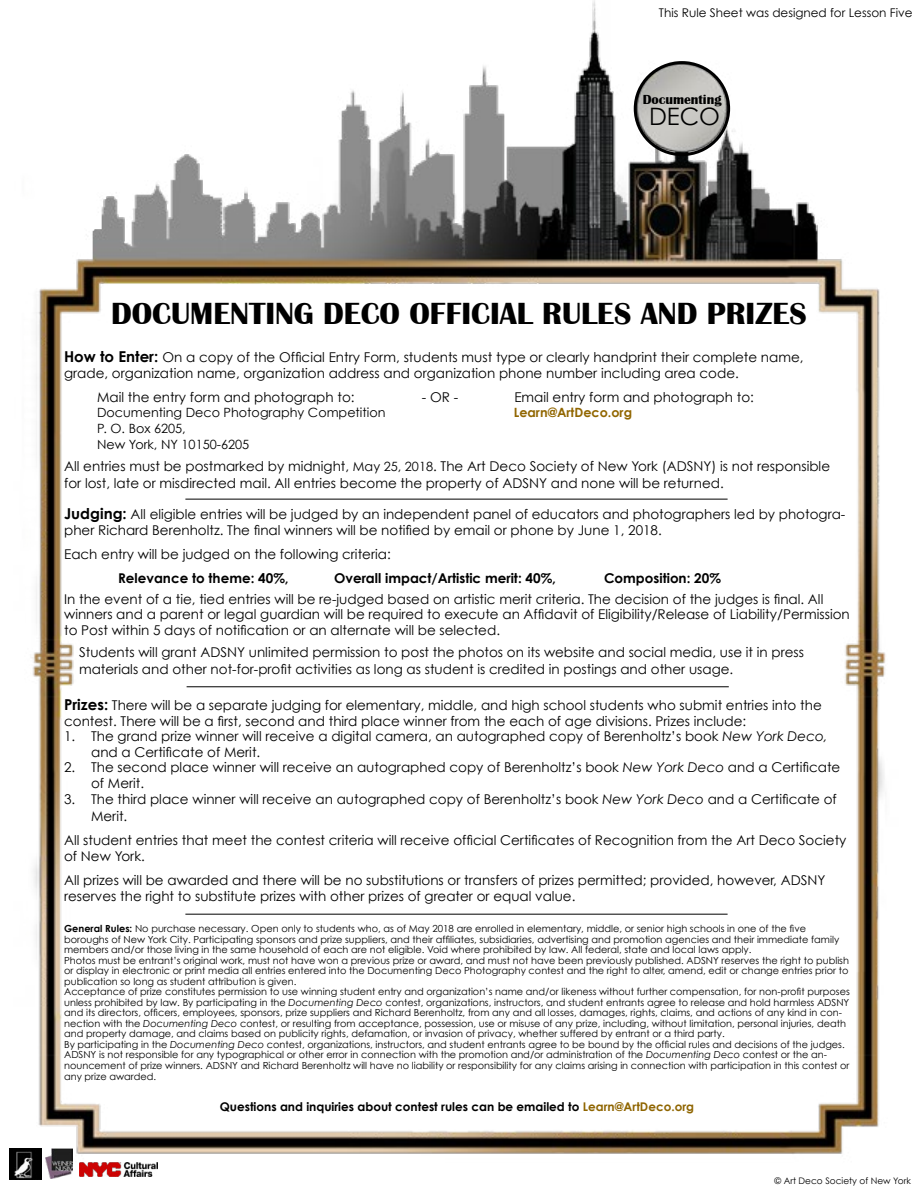
<style>
.page{position:relative;width:918px;height:1188px;background:#fff}
.page>*{position:absolute;margin:0;border:0;box-sizing:border-box;transform-origin:0 0}
.t1{font:700 31.5px "Britannic";color:#000}
.t2{font:24px "Century Gothic";color:#000}
.t3{font:13.5px/16.2px "Century Gothic";color:#000}
.t4{font:700 13.5px "Century Gothic";color:#000}
.t5{font:700 13.5px "Britannic";color:#000}
.t6{font:12.75px/16.2px "Century Gothic";color:#000}
.t7{font:700 12.75px "Century Gothic";color:#916600}
.t8{font:700 12px "Century Gothic";color:#000}
.t9{font:12px "Century Gothic";color:#000}
.t10{font:9.75px/10.5px "Century Gothic";color:#000}
.t11{font:9px "Century Gothic";color:#000}
.s1{font-weight:700;font-size:15px}
.s2{font-size:12.75px}
.s3{font-style:italic}
.s4{font-weight:700}
.s5{color:#8f6500}
</style>
<div class="page">
<img style="left:9px;top:0;width:877px;height:1179px">
<div style="left:634px;top:61px;width:96px;height:95px;border:3px solid #000;border-radius:50%"></div>
<hr style="left:185px;top:499px;width:543px;height:1px;background:#000">
<hr style="left:187px;top:686px;width:542px;height:1px;background:#000">
<hr style="left:185px;top:914px;width:543px;height:1px;background:#000">
<img style="left:79px;top:1163px;width:78px;height:14px">
<img style="left:45px;top:1148px;width:28px;height:30px">
<img style="left:9px;top:1149px;width:33px;height:31px">
<p class="t9" style="left:659px;top:5px;width:255px">This Rule Sheet was designed for Lesson Five</p>
<p class="t5" style="left:643px;top:92px;width:80px">Documenting</p>
<h2 class="t2" style="left:649px;top:101px;width:73px">DECO</h2>
<h1 class="t1" style="left:111px;top:298px;width:697px">DOCUMENTING DECO OFFICIAL RULES AND PRIZES</h1>
<p class="t3" style="left:64px;top:349px;width:741px"><span class="s1">How to Enter:</span> On a copy of the Official Entry Form, students must type or clearly handprint their complete name, grade, organization name, organization address and organization phone number including area code.</p>
<p class="t3" style="left:97px;top:389px;width:259px">Mail the entry form and photograph to:</p>
<p class="t3" style="left:422px;top:389px;width:38px">- OR -</p>
<p class="t3" style="left:514px;top:389px;width:241px">Email entry form and photograph to:</p>
<p class="t6" style="left:97px;top:404px;width:290px">Documenting Deco Photography Competition</p>
<p class="t7" style="left:514px;top:405px;width:120px">Learn@ArtDeco.org</p>
<p class="t6" style="left:97px;top:420px;width:154px">P. O. Box 6205,<br>New York, NY 10150-6205</p>
<p class="t3" style="left:64px;top:458px;width:768px">All entries must be postmarked by midnight, <span class="s2">May 25, 2018</span>. The Art Deco Society of New York (ADSNY) is not responsible for lost, late or misdirected mail. All entries become the property of ADSNY and none will be returned.</p>
<p class="t3" style="left:64px;top:506px;width:783px"><span class="s1">Judging:</span> All eligible entries will be judged by an independent panel of educators and photographers led by photogra&shy;pher Richard Berenholtz. The final winners will be notified by email or phone by June 1, 2018.</p>
<p class="t3" style="left:64px;top:546px;width:328px">Each entry will be judged on the following criteria:</p>
<p class="t4" style="left:118px;top:569px;width:172px">Relevance to theme: 40%,</p>
<p class="t4" style="left:334px;top:569px;width:223px">Overall impact/Artistic merit: 40%,</p>
<p class="t4" style="left:604px;top:569px;width:118px">Composition: 20%</p>
<p class="t3" style="left:64px;top:591px;width:787px;line-height:15.6px">In the event of a tie, tied entries will be re-judged based on artistic merit criteria. The decision of the judges is final. All winners and a parent or legal guardian will be required to execute an Affidavit of Eligibility/Release of Liability/Permission to Post within 5 days of notification or an alternate will be selected.</p>
<p class="t3" style="left:79px;top:644px;width:726px">Students will grant ADSNY unlimited permission to post the photos on its website and social media, use it in press materials and other not-for-profit activities as long as student is credited in postings and other usage.</p>
<p class="t3" style="left:64px;top:696px;width:759px"><span class="s1">Prizes:</span> There will be a separate judging for elementary, middle, and high school students who submit entries into the contest. There will be a first, second and third place winner from the each of age divisions. Prizes include:</p>
<p class="t3" style="left:91px;top:727px;width:738px;text-indent:-27px">1. The grand prize winner will receive a digital camera, an autographed copy of Berenholtz’s book <span class="s3">New York Deco, </span>and a Certificate of Merit.</p>
<p class="t3" style="left:91px;top:759px;width:751px;text-indent:-27px">2. The second place winner will receive an autographed copy of Berenholtz’s book <span class="s3">New York Deco</span> and a Certificate of Merit.</p>
<p class="t3" style="left:91px;top:791px;width:747px;text-indent:-27px">3. The third place winner will receive an autographed copy of Berenholtz’s book <span class="s3">New York Deco</span> and a Certificate of<br>Merit.</p>
<p class="t3" style="left:64px;top:831px;width:784px">All student entries that meet the contest criteria will receive official Certificates of Recognition from the Art Deco Society of New York.</p>
<p class="t3" style="left:64px;top:871px;width:763px">All prizes will be awarded and there will be no substitutions or transfers of prizes permitted; provided, however, ADSNY reserves the right to substitute prizes with other prizes of greater or equal value.</p>
<p class="t10" style="left:64px;top:923px;width:787px"><span class="s4">General Rules:</span> No purchase necessary. Open only to students who, as of May 2018 are enrolled in elementary, middle, or senior high schools in one of the five boroughs of New York City. Participating sponsors and prize suppliers, and their affiliates, subsidiaries, advertising and promotion agencies and their immediate family members and/or those living in the same household of each are not eligible. Void where prohibited by law. All federal, state and local laws apply.<br>Photos must be entrant’s original work, must not have won a previous prize or award, and must not have been previously published. ADSNY reserves the right to publish or display in electronic or print media all entries entered into the Documenting Deco Photography contest and the right to alter, amend, edit or change entries prior to publication so long as student attribution is given.<br>Acceptance of prize constitutes permission to use winning student entry and organization’s name and/or likeness without further compensation, for non-profit purposes unless prohibited by law. By participating in the <span class="s3">Documenting Deco</span> contest, organizations, instructors, and student entrants agree to release and hold harmless ADSNY and its directors, officers, employees, sponsors, prize suppliers and Richard Berenholtz, from any and all losses, damages, rights, claims, and actions of any kind in con&shy;nection with the <span class="s3">Documenting Deco</span> contest, or resulting from acceptance, possession, use or misuse of any prize, including, without limitation, personal injuries, death and property damage, and claims based on publicity rights, defamation, or invasion of privacy, whether suffered by entrant or a third party.<br>By participating in the <span class="s3">Documenting Deco</span> contest, organizations, instructors, and student entrants agree to be bound by the official rules and decisions of the judges.<br>ADSNY is not responsible for any typographical or other error in connection with the promotion and/or administration of the <span class="s3">Documenting Deco</span> contest or the an&shy;nouncement of prize winners. ADSNY and Richard Berenholtz will have no liability or responsibility for any claims arising in connection with participation in this contest or</p>
<p class="t10" style="left:64px;top:1071px;width:93px">any prize awarded.</p>
<p class="t8" style="left:220px;top:1099px;width:476px">Questions and inquiries about contest rules can be emailed to <span class="s5">Learn@ArtDeco.org</span></p>
<p class="t11" style="left:774px;top:1174px;width:138px">© Art Deco Society of New York</p>
</div>
